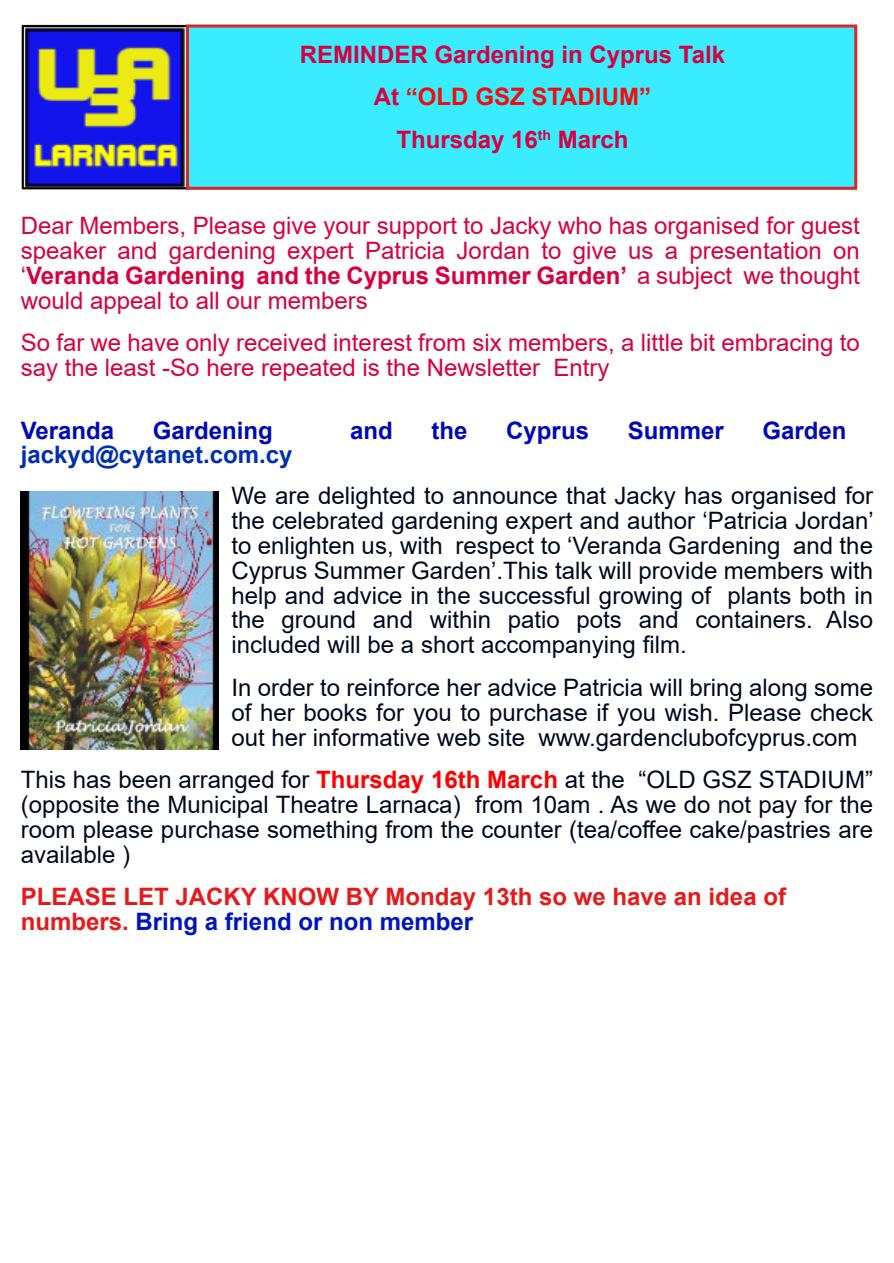
<style>
.page{position:relative;width:894px;height:1263px;background:#fff}
.page>*{position:absolute;margin:0;border:0;box-sizing:border-box;transform-origin:0 0}
.t1{font:24px/24.8px "Arial";color:#000a1d;text-align:justify}
.t2{font:24px/24.8px "Arial";color:#d8003f;text-align:justify}
.t3{font:700 24px/24.8px "Arial";color:#e61a1a}
.t4{font:700 24px/42.8px "Arial";color:#d8003f;text-align:center}
.t5{font:700 24px "Arial";color:#0008b9}
.t6{font:700 24px "Arial";color:#002faf}
.s1{color:#f20d0d}
.s2{font-weight:700}
.s3{font-weight:700;color:#f00}
.s4{color:#0015bf}
</style>
<div class="page">
<img style="left:25px;top:28px;width:160px;height:158px">
<div style="left:22px;top:25px;width:166px;height:164px;border:2px solid #000"></div>
<div style="left:186px;top:25px;width:670px;height:165px;background:#3aecff;border:3px solid #d92626"></div>
<img style="left:21px;top:491px;width:197px;height:259px">
<p class="t4" style="left:300px;top:35px;width:426px">REMINDER Gardening in Cyprus Talk<br>At <span class="s1">“OLD GSZ STADIUM”<br></span>Thursday 16<sup>th</sup> March</p>
<p class="t2" style="left:21px;top:216px;width:840px">Dear Members, Please give your support to Jacky who has organised for guest speaker and gardening expert Patricia Jordan to give us a presentation on ‘<span class="s2">Veranda Gardening and the Cyprus Summer Garden’</span> a subject we thought would appeal to all our members</p>
<p class="t2" style="left:21px;top:333px;width:840px">So far we have only received interest from six members, a little bit embracing to say the least -So here repeated is the Newsletter Entry</p>
<p class="t5" style="left:21px;top:421px;width:95px">Veranda</p>
<p class="t5" style="left:153px;top:421px;width:122px">Gardening</p>
<p class="t5" style="left:350px;top:421px;width:44px">and</p>
<p class="t5" style="left:431px;top:421px;width:37px">the</p>
<p class="t5" style="left:506px;top:421px;width:84px">Cyprus</p>
<p class="t5" style="left:627px;top:421px;width:98px">Summer</p>
<p class="t5" style="left:762px;top:421px;width:86px">Garden</p>
<p class="t6" style="left:21px;top:446px;width:273px">jackyd@cytanet.com.cy</p>
<p class="t1" style="left:231px;top:486px;width:643px">We are delighted to announce that Jacky has organised for the celebrated gardening expert and author ‘Patricia Jordan’ to enlighten us, with respect to ‘Veranda Gardening and the Cyprus Summer Garden’.This talk will provide members with help and advice in the successful growing of plants both in the ground and within patio pots and containers. Also included will be a short accompanying film.</p>
<p class="t1" style="left:231px;top:677px;width:643px">In order to reinforce her advice Patricia will bring along some of her books for you to purchase if you wish. Please check out her informative web site www.gardenclubofcyprus.com</p>
<p class="t1" style="left:21px;top:770px;width:853px">This has been arranged for <span class="s3">Thursday 16th March</span> at the “OLD GSZ STADIUM” (opposite the Municipal Theatre Larnaca) from 10am . As we do not pay for the room please purchase something from the counter (tea/coffee cake/pastries are available )</p>
<p class="t3" style="left:21px;top:887px;width:766px">PLEASE LET JACKY KNOW BY Monday 13th so we have an idea of numbers. <span class="s4">Bring a friend or non member</span></p>
</div>
